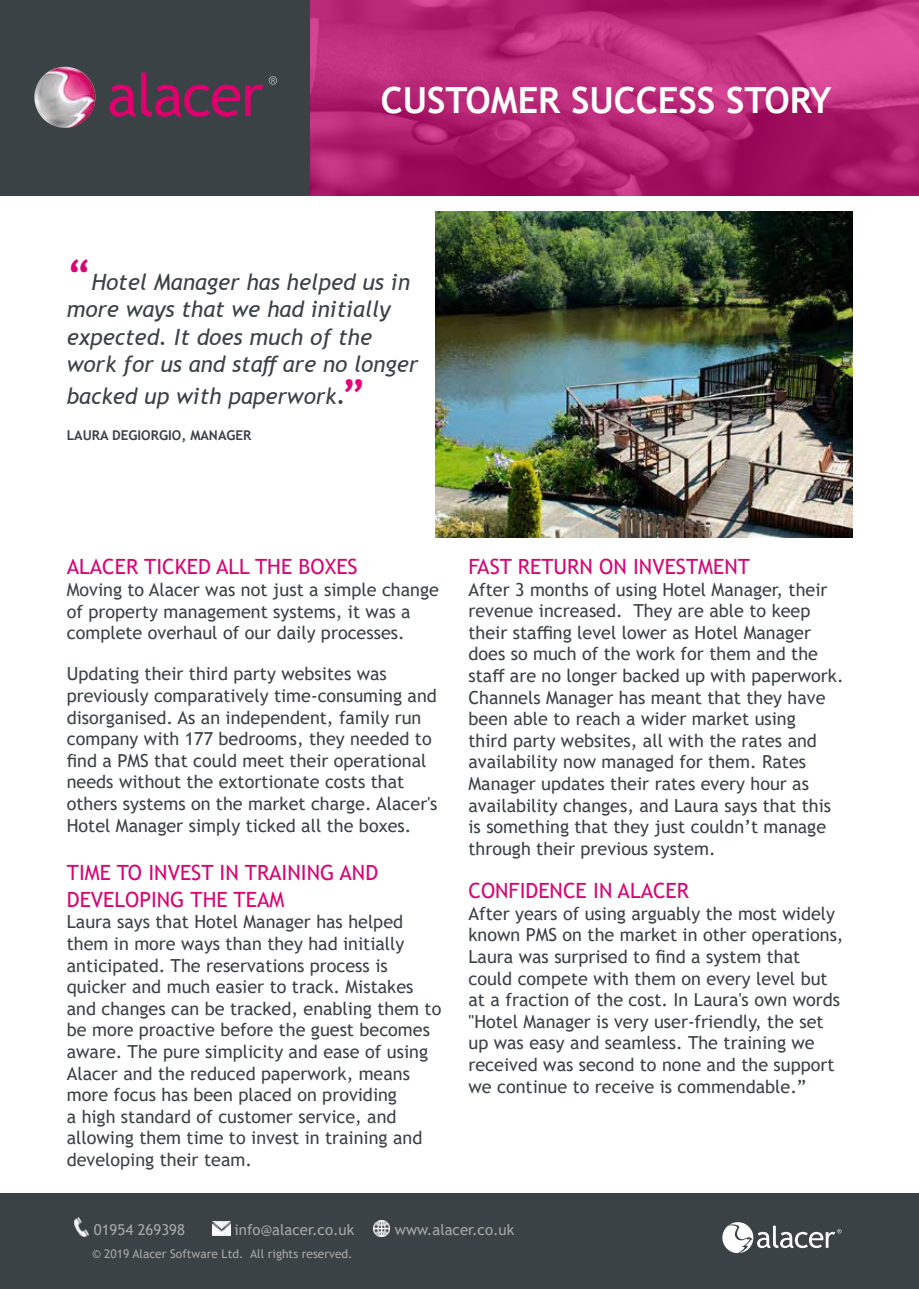
<style>
.page{position:relative;width:919px;height:1289px;background:#fff}
.page>*{position:absolute;margin:0;border:0;box-sizing:border-box;transform-origin:0 0}
.t1{font:700 42px "Trebuchet MS";color:#e6007d}
.t2{font:700 36px "Trebuchet MS";color:#fff}
.t3{font:italic 22.5px/27px "Trebuchet MS";color:#3b4246}
.t4{font:21px/27px "Trebuchet MS";color:#d60675}
.t5{font:18px/21.6px "Trebuchet MS";color:#3b4246}
.t6{font:15px "Trebuchet MS";color:#a7a8a4}
.t7{font:700 13.5px "Trebuchet MS";color:#3b4246}
.t8{font:12px "Trebuchet MS";color:#a7a8a4}
.s1{font-weight:700;font-style:normal;font-size:42px;color:#d60675}
.s2{font-size:27px}
</style>
<div class="page">
<div style="left:0;top:1193px;width:918px;height:95px;background:#3b4246"></div>
<svg style="left:722px;top:1222px;width:119px;height:31px"></svg>
<img style="left:373px;top:1220px;width:16px;height:16px">
<img style="left:212px;top:1221px;width:18px;height:14px">
<img style="left:75px;top:1217px;width:14px;height:19px">
<svg style="left:309px;top:0;width:609px;height:196px;background:#b02672"></svg>
<div style="left:0;top:0;width:309px;height:196px;background:#3b4246"></div>
<img style="left:48px;top:67px;width:17px;height:5px">
<svg style="left:109px;top:73px;width:168px;height:44px"></svg>
<img style="left:435px;top:211px;width:417px;height:326px">
<h2 class="t2" style="left:381px;top:78px;width:452px">CUSTOMER SUCCESS STORY</h2>
<p class="t3" style="left:67px;top:269px;width:353px"><span class="s1">“</span>Hotel Manager has helped us in more ways that we had initially expected. It does much of the work for us and staff are no longer</p>
<p class="t3" style="left:67px;top:382px;width:281px">backed up with paperwork<span class="s2">.</span></p>
<p class="t7" style="left:67px;top:427px;width:186px">LAURA DEGIORGIO, MANAGER</p>
<h1 class="t1" style="left:341px;top:368px;width:26px">”</h1>
<p class="t4" style="left:67px;top:553px;width:292px">ALACER TICKED ALL THE BOXES</p>
<p class="t5" style="left:67px;top:578px;width:373px">Moving to Alacer was not just a simple change of property management systems, it was a complete overhaul of our daily processes.</p>
<p class="t5" style="left:67px;top:663px;width:372px">Updating their third party websites was previously comparatively time-consuming and disorganised. As an independent, family run company with 177 bedrooms, they needed to find a PMS that could meet their operational needs without the extortionate costs that others systems on the market charge. Alacer's Hotel Manager simply ticked all the boxes.</p>
<p class="t4" style="left:67px;top:858px;width:313px">TIME TO INVEST IN TRAINING AND<br>DEVELOPING THE TEAM</p>
<p class="t5" style="left:67px;top:911px;width:376px">Laura says that Hotel Manager has helped them in more ways than they had initially anticipated. The reservations process is quicker and much easier to track. Mistakes and changes can be tracked, enabling them to be more proactive before the guest becomes aware. The pure simplicity and ease of using Alacer and the reduced paperwork, means more focus has been placed on providing<br>a high standard of customer service, and allowing them time to invest in training and developing their team.</p>
<p class="t4" style="left:468px;top:553px;width:283px">FAST RETURN ON INVESTMENT</p>
<p class="t5" style="left:468px;top:578px;width:376px">After 3 months of using Hotel Manager, their revenue increased. They are able to keep their staffing level lower as Hotel Manager does so much of the work for them and the staff are no longer backed up with paperwork.<br>Channels Manager has meant that they have been able to reach a wider market using<br>third party websites, all with the rates and availability now managed for them. Rates Manager updates their rates every hour as availability changes, and Laura says that this is something that they just couldn’t manage through their previous system.</p>
<p class="t4" style="left:468px;top:877px;width:222px">CONFIDENCE IN ALACER</p>
<p class="t5" style="left:468px;top:902px;width:376px">After years of using arguably the most widely known PMS on the market in other operations, Laura was surprised to find a system that could compete with them on every level but at a fraction of the cost. In Laura's own words "Hotel Manager is very user-friendly, the set up was easy and seamless. The training we received was second to none and the support we continue to receive is commendable.”</p>
<p class="t6" style="left:94px;top:1220px;width:92px">01954 269398</p>
<p class="t6" style="left:234px;top:1220px;width:121px">info@alacer.co.uk</p>
<p class="t6" style="left:395px;top:1220px;width:121px">www.alacer.co.uk</p>
<p class="t8" style="left:92px;top:1246px;width:262px">© 2019 Alacer Software Ltd. All rights reserved.</p>
</div>
